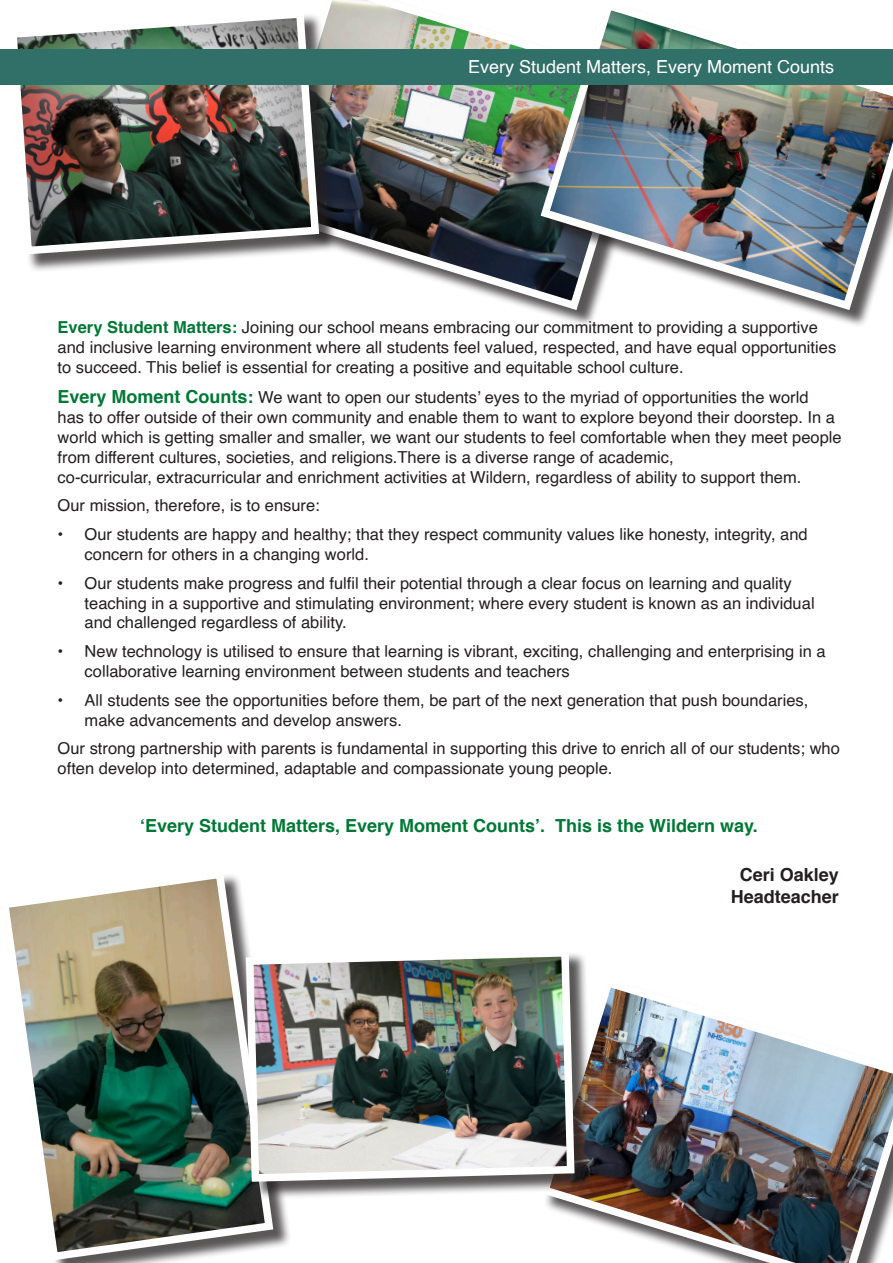
<style>
.page{position:relative;width:893px;height:1263px;background:#fff}
.page>*{position:absolute;margin:0;border:0;box-sizing:border-box;transform-origin:0 0}
.t1{font:700 18px "Helvetica";color:#007835}
.t2{font:18px "Helvetica";color:#fff}
.t3{font:700 18px "Helvetica";color:#231f20}
.t4{font:16.5px/19.8px "Helvetica";color:#231f20}
.s1{font-weight:700;color:#007835}
.s2{font-weight:700;font-size:18px;color:#007835}
</style>
<div class="page">
<img style="left:546px;top:987px;width:347px;height:276px">
<img style="left:328px;top:0;width:208px;height:311px">
<div style="left:544px;top:4px;width:349px;height:324px;background:#231f20;opacity:.75"></div>
<img style="left:536px;top:4px;width:357px;height:311px">
<div style="left:12px;top:13px;width:325px;height:260px;background:#231f20;opacity:.75"></div>
<img style="left:5px;top:13px;width:318px;height:245px">
<div style="left:0;top:50px;width:893px;height:35px;background:#317069"></div>
<img style="left:9px;top:875px;width:269px;height:388px">
<div style="left:249px;top:952px;width:344px;height:248px;background:#231f20;opacity:.75"></div>
<img style="left:242px;top:945px;width:336px;height:240px">
<p class="t2" style="left:468px;top:53px;width:368px">Every Student Matters, Every Moment Counts</p>
<p class="t4" style="left:58px;top:318px;width:780px"><span class="s1">Every Student Matters:</span> Joining our school means embracing our commitment to providing a supportive and inclusive learning environment where all students feel valued, respected, and have equal opportunities to succeed. This belief is essential for creating a positive and equitable school culture.</p>
<p class="t4" style="left:58px;top:388px;width:786px"><span class="s2">Every Moment Counts:</span> We want to open our students’ eyes to the myriad of opportunities the world<br>has to offer outside of their own community and enable them to want to explore beyond their doorstep. In a world which is getting smaller and smaller, we want our students to feel comfortable when they meet people from different cultures, societies, and religions.There is a diverse range of academic,<br>co-curricular, extracurricular and enrichment activities at Wildern, regardless of ability to support them.</p>
<p class="t4" style="left:58px;top:496px;width:264px">Our mission, therefore, is to ensure:</p>
<p class="t4" style="left:85px;top:525px;width:725px;text-indent:-27px">• Our students are happy and healthy; that they respect community values like honesty, integrity, and concern for others in a changing world.</p>
<p class="t4" style="left:85px;top:574px;width:731px;text-indent:-27px">• Our students make progress and fulfil their potential through a clear focus on learning and quality teaching in a supportive and stimulating environment; where every student is known as an individual and challenged regardless of ability.</p>
<p class="t4" style="left:85px;top:642px;width:742px;text-indent:-27px">• New technology is utilised to ensure that learning is vibrant, exciting, challenging and enterprising in a collaborative learning environment between students and teachers</p>
<p class="t4" style="left:85px;top:691px;width:725px;text-indent:-27px">• All students see the opportunities before them, be part of the next generation that push boundaries, make advancements and develop answers.</p>
<p class="t4" style="left:58px;top:739px;width:784px">Our strong partnership with parents is fundamental in supporting this drive to enrich all of our students; who often develop into determined, adaptable and compassionate young people.</p>
<p class="t1" style="left:140px;top:811px;width:619px">‘Every Student Matters, Every Moment Counts’. This is the Wildern way.</p>
<p class="t3" style="left:740px;top:860px;width:101px">Ceri Oakley</p>
<p class="t3" style="left:731px;top:882px;width:110px">Headteacher</p>
</div>
